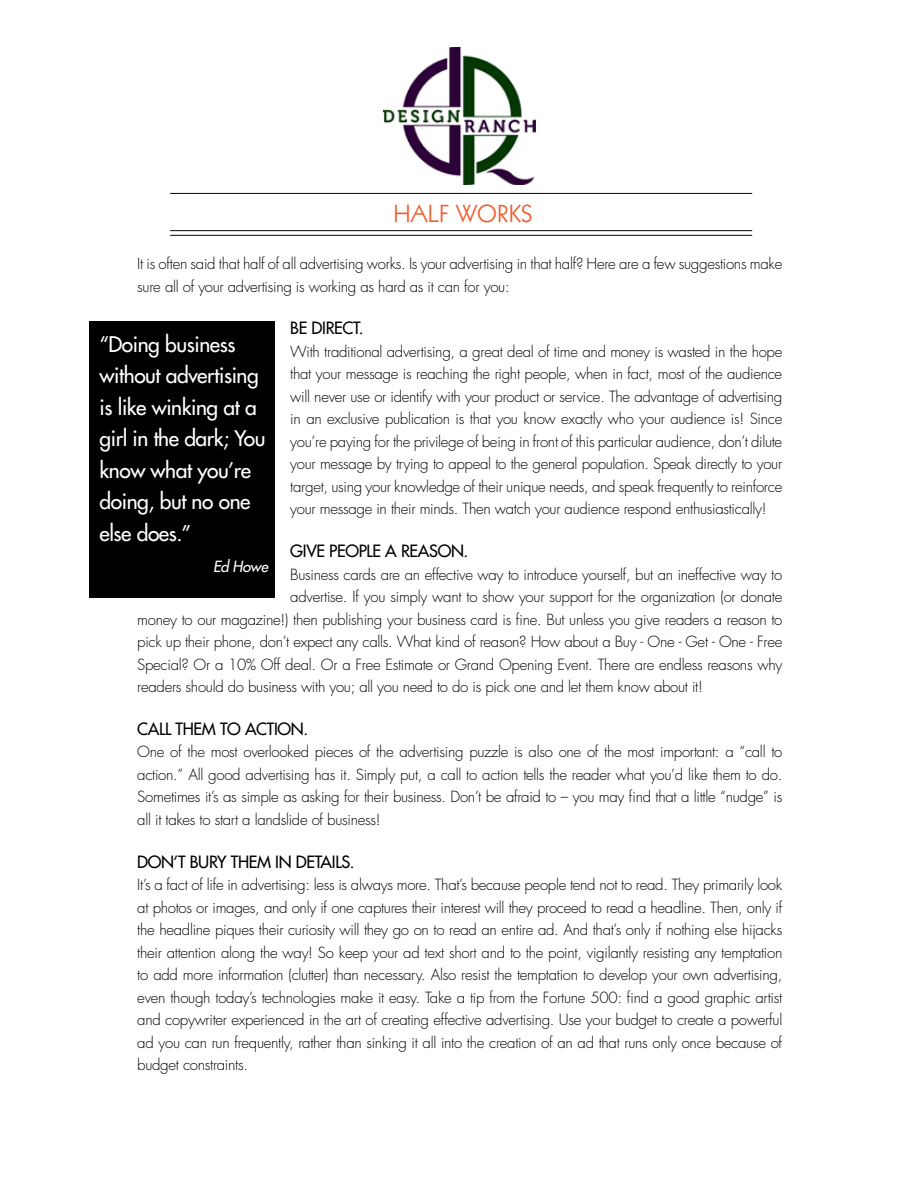
<style>
.page{position:relative;width:918px;height:1188px;background:#fff}
.page>*{position:absolute;margin:0;border:0;box-sizing:border-box;transform-origin:0 0}
.t1{font:24px "Geometric 231 BT Roman C";color:#f15a29}
.t2{font:21px/31.5px "Futura";letter-spacing:-.02em;color:#fff}
.t3{font:16.5px "Futura";letter-spacing:-.02em;color:#000}
.t4{font:300 15px/22.5px "Futura";letter-spacing:-.02em;color:#000;text-align:justify}
.t5{font:italic 15px "Futura";letter-spacing:-.02em;color:#fff}
</style>
<div class="page">
<hr style="left:170px;top:230px;width:582px;height:1px;background:#000">
<hr style="left:170px;top:235px;width:582px;height:1px;background:#000">
<hr style="left:170px;top:193px;width:582px;height:1px;background:#000">
<div style="left:89px;top:321px;width:186px;height:277px;background:#000"></div>
<img style="left:384px;top:48px;width:151px;height:136px">
<h1 class="t1" style="left:393px;top:198px;width:141px">HALF WORKS</h1>
<p class="t4" style="left:137px;top:252px;width:647px">It is often said that half of all advertising works. Is your advertising in that half? Here are a few suggestions make sure all of your advertising is working as hard as it can for you:</p>
<p class="t3" style="left:290px;top:317px;width:75px">BE DIRECT.</p>
<p class="t4" style="left:290px;top:340px;width:494px">With traditional advertising, a great deal of time and money is wasted in the hope that your message is reaching the right people, when in fact, most of the audience will never use or identify with your product or service. The advantage of advertising in an exclusive publication is that you know exactly who your audience is! Since you’re paying for the privilege of being in front of this particular audience, don’t dilute your message by trying to appeal to the general population. Speak directly to your target, using your knowledge of their unique needs, and speak frequently to reinforce your message in their minds. Then watch your audience respond enthusiastically!</p>
<p class="t3" style="left:290px;top:540px;width:180px">GIVE PEOPLE A REASON.</p>
<p class="t4" style="left:290px;top:563px;width:493px">Business cards are an effective way to introduce yourself, but an ineffective way to</p>
<p class="t4" style="left:290px;top:585px;width:494px">advertise. If you simply want to show your support for the organization (or donate</p>
<p class="t4" style="left:137px;top:608px;width:647px">money to our magazine!) then publishing your business card is fine. But unless you give readers a reason to</p>
<p class="t4" style="left:137px;top:630px;width:647px">pick up their phone, don’t expect any calls. What kind of reason? How about a Buy - One - Get - One - Free</p>
<p class="t4" style="left:137px;top:653px;width:646px">Special? Or a 10% Off deal. Or a Free Estimate or Grand Opening Event. There are endless reasons why</p>
<p class="t4" style="left:137px;top:675px;width:567px">readers should do business with you; all you need to do is pick one and let them know about it!</p>
<p class="t3" style="left:137px;top:718px;width:172px">CALL THEM TO ACTION.</p>
<p class="t4" style="left:137px;top:741px;width:647px">One of the most overlooked pieces of the advertising puzzle is also one of the most important: a “call to action.” All good advertising has it. Simply put, a call to action tells the reader what you’d like them to do.<br>Sometimes it’s as simple as asking for their business. Don’t be afraid to – you may find that a little “nudge” is all it takes to start a landslide of business!</p>
<p class="t3" style="left:137px;top:851px;width:219px">DON’T BURY THEM IN DETAILS.</p>
<p class="t4" style="left:137px;top:873px;width:647px">It’s a fact of life in advertising: less is always more. That’s because people tend not to read. They primarily look at photos or images, and only if one captures their interest will they proceed to read a headline. Then, only if the headline piques their curiosity will they go on to read an entire ad. And that’s only if nothing else hijacks their attention along the way! So keep your ad text short and to the point, vigilantly resisting any temptation to add more information (clutter) than necessary. Also resist the temptation to develop your own advertising, even though today’s technologies make it easy. Take a tip from the Fortune 500: find a good graphic artist and copywriter experienced in the art of creating effective advertising. Use your budget to create a powerful ad you can run frequently, rather than sinking it all into the creation of an ad that runs only once because of budget constraints.</p>
<h2 class="t2" style="left:100px;top:328px;width:168px">“Doing business without advertising is like winking at a girl in the dark; You know what you’re doing, but no one else does.”</h2>
<p class="t5" style="left:213px;top:557px;width:57px">Ed Howe</p>
</div>
